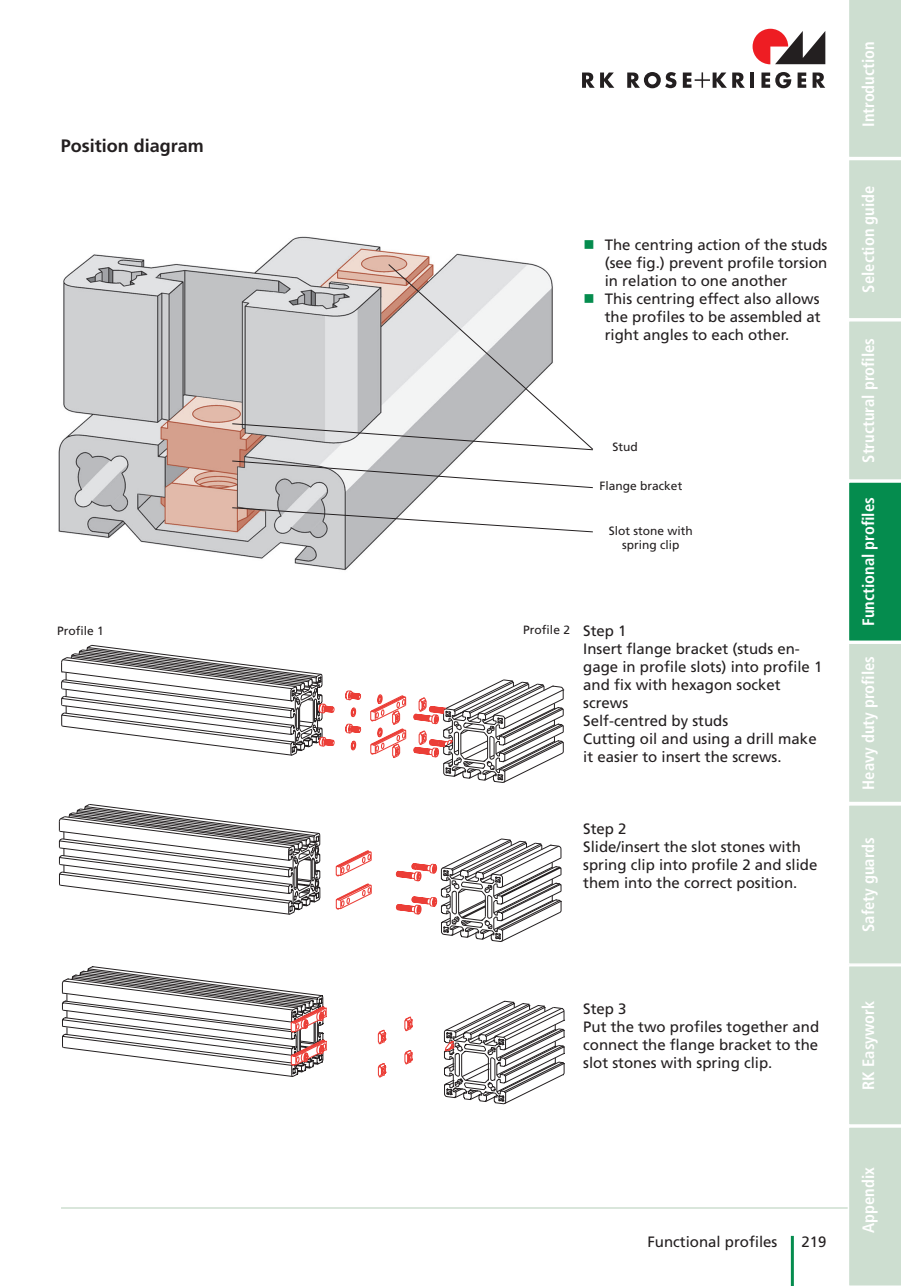
<style>
.page{position:relative;width:901px;height:1286px;background:#fff}
.page>*{position:absolute;margin:0;border:0;box-sizing:border-box;transform-origin:0 0}
.t1{font:700 18px "Frutiger";color:#231f20}
.t2{font:700 condensed 16.5px "Frutiger";color:#fff}
.t3{font:15px/18px "Frutiger";color:#231f20}
.t4{font:12px/14.4px "Frutiger";color:#231f20;text-align:center}
.s1{font-size:15px}
</style>
<div class="page">
<svg style="left:582px;top:72px;width:12px;height:16px"></svg>
<svg style="left:600px;top:72px;width:14px;height:16px"></svg>
<svg style="left:627px;top:72px;width:49px;height:16px"></svg>
<hr style="left:750px;top:72px;width:4px;height:16px;background:#231f20">
<svg style="left:761px;top:72px;width:30px;height:16px"></svg>
<svg style="left:797px;top:72px;width:9px;height:16px"></svg>
<svg style="left:812px;top:72px;width:13px;height:16px"></svg>
<svg style="left:683px;top:72px;width:62px;height:16px"></svg>
<svg style="left:752px;top:29px;width:73px;height:35px"></svg>
<hr style="left:791px;top:1235px;width:3px;height:50px;background:#058c4e">
<hr style="left:61px;top:1207px;width:840px;height:1px;background:#cdded0">
<svg style="left:847px;top:0;width:54px;height:1285px;background:#b8d6c3"></svg>
<img style="left:58px;top:236px;width:468px;height:335px">
<svg style="left:231px;top:460px;width:362px;height:28px"></svg>
<svg style="left:231px;top:507px;width:362px;height:25px"></svg>
<svg style="left:59px;top:644px;width:506px;height:461px"></svg>
<svg style="left:231px;top:263px;width:362px;height:187px"></svg>
<p class="t1" style="left:61px;top:135px;width:145px">Position diagram</p>
<p class="t3" style="left:605px;top:235px;width:224px">The centring action of the studs (see fig.) prevent profile torsion in relation to one another<br>This centring effect also allows the profiles to be assembled at right angles to each other.</p>
<p class="t4" style="left:612px;top:440px;width:27px">Stud</p>
<p class="t4" style="left:599px;top:478px;width:84px">Flange bracket</p>
<p class="t4" style="left:609px;top:523px;width:86px">Slot stone with spring clip</p>
<p class="t4" style="left:57px;top:623px;width:48px">Profile 1</p>
<p class="t4" style="left:523px;top:622px;width:105px">Profile 2 <span class="s1">Step 1</span></p>
<p class="t3" style="left:583px;top:639px;width:241px">Insert flange bracket (studs en&shy;gage in profile slots) into profile 1 and fix with hexagon socket screws<br>Self-centred by studs<br>Cutting oil and using a drill make it easier to insert the screws.</p>
<p class="t3" style="left:583px;top:819px;width:236px">Step 2<br>Slide/insert the slot stones with spring clip into profile 2 and slide them into the correct position.</p>
<p class="t3" style="left:583px;top:999px;width:237px">Step 3<br>Put the two profiles together and connect the flange bracket to the slot stones with spring clip.</p>
<p class="t3" style="left:647px;top:1232px;width:132px">Functional profiles</p>
<p class="t3" style="left:801px;top:1232px;width:27px">219</p>
<p class="t2" style="left:858px;top:127px;width:87px;rotate:-90deg">Introduction</p>
<p class="t2" style="left:858px;top:292px;width:108px;rotate:-90deg">Selection guide</p>
<p class="t2" style="left:858px;top:462px;width:126px;rotate:-90deg">Structural profiles</p>
<p class="t2" style="left:858px;top:626px;width:130px;rotate:-90deg">Functional profiles</p>
<p class="t2" style="left:858px;top:789px;width:135px;rotate:-90deg">Heavy duty profiles</p>
<p class="t2" style="left:858px;top:932px;width:96px;rotate:-90deg">Safety guards</p>
<p class="t2" style="left:858px;top:1089px;width:90px;rotate:-90deg">RK Easywork</p>
<p class="t2" style="left:858px;top:1232px;width:67px;rotate:-90deg">Appendix</p>
</div>
